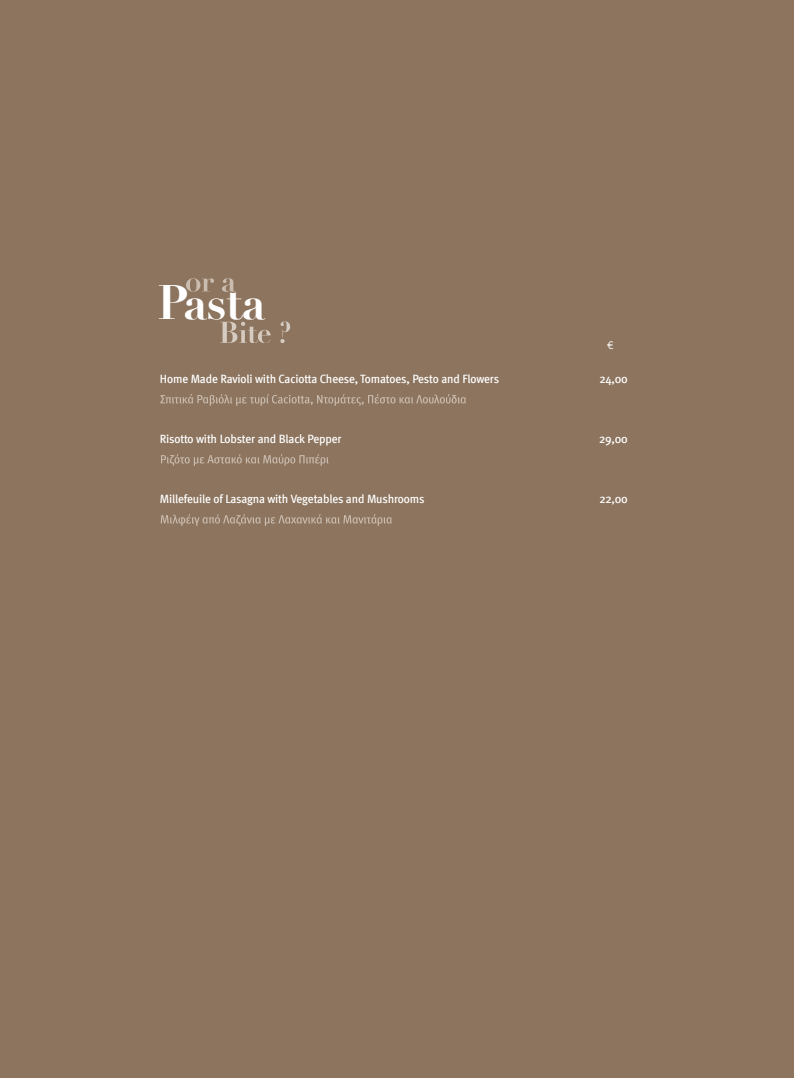
<style>
.page{position:relative;width:794px;height:1078px;background:#fff}
.page>*{position:absolute;margin:0;border:0;box-sizing:border-box;transform-origin:0 0}
.t1{font:700 47.3px "Didot";letter-spacing:-.03em;color:#fff}
.t2{font:12px "Meta Cond Med Greek";letter-spacing:-.015em;color:#fff;scale:1.1 1}
.t3{font:11px "Rotis Sans Hel";color:#fff}
</style>
<div class="page">
<div style="left:0;top:0;width:794px;height:1077px;background:#8c745e"></div>
<svg style="left:160px;top:394px;width:47px;height:9px"></svg>
<svg style="left:272px;top:394px;width:29px;height:9px"></svg>
<svg style="left:317px;top:394px;width:39px;height:12px"></svg>
<svg style="left:161px;top:454px;width:29px;height:12px"></svg>
<svg style="left:161px;top:514px;width:30px;height:12px"></svg>
<svg style="left:186px;top:278px;width:50px;height:14px"></svg>
<svg style="left:220px;top:321px;width:70px;height:22px"></svg>
<h1 class="t1" style="left:157px;top:273px;width:110px">Pasta</h1>
<p class="t3" style="left:607px;top:341px;width:8px">€</p>
<p class="t2" style="left:160px;top:373px;width:310px">Home Made Ravioli with Caciotta Cheese, Tomatoes, Pesto and Flowers</p>
<p class="t2" style="left:599px;top:373px;width:27px">24,00</p>
<p class="t2" style="left:160px;top:433px;width:167px">Risotto with Lobster and Black Pepper</p>
<p class="t2" style="left:599px;top:433px;width:28px">29,00</p>
<p class="t2" style="left:160px;top:493px;width:242px">Millefeuile of Lasagna with Vegetables and Mushrooms</p>
<p class="t2" style="left:599px;top:493px;width:27px">22,00</p>
</div>
